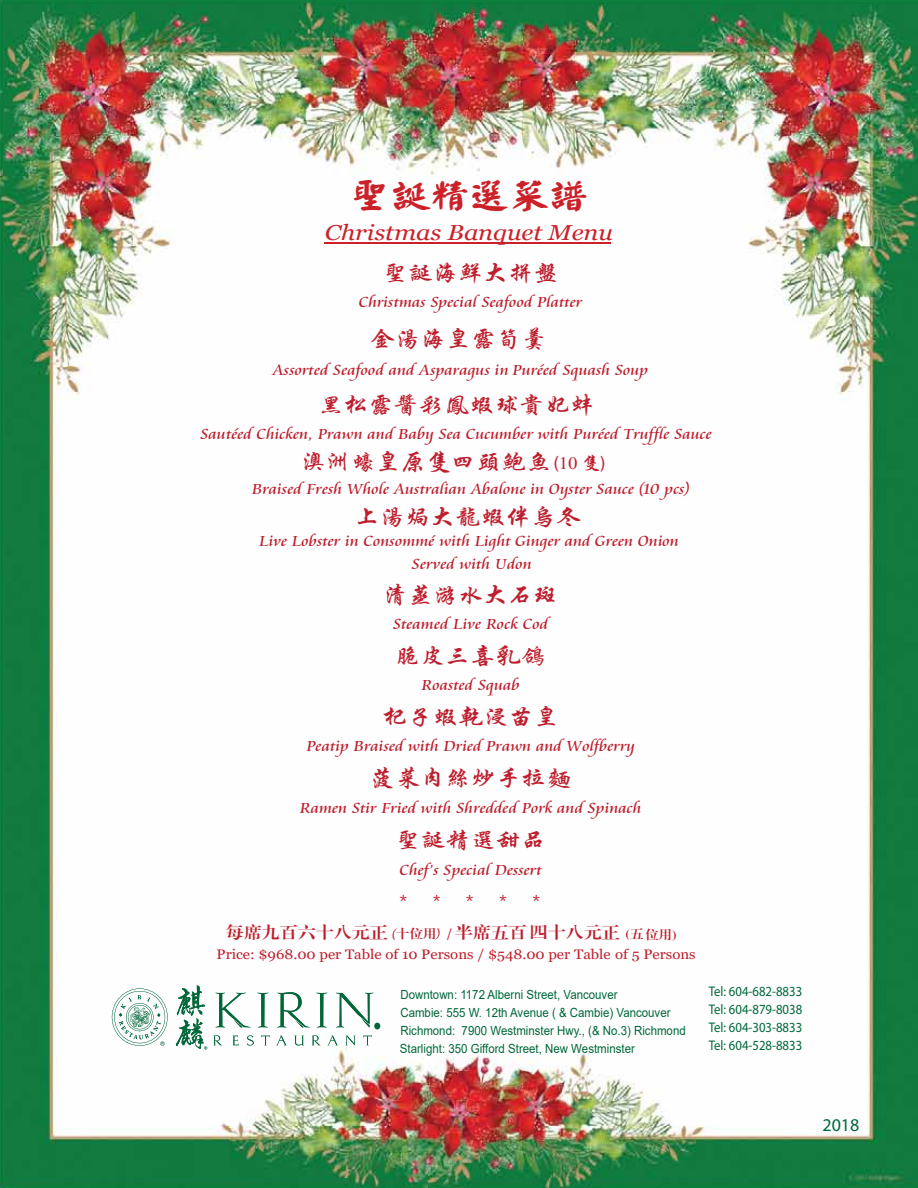
<style>
.page{position:relative;width:918px;height:1188px;background:#fff}
.page>*{position:absolute;margin:0;border:0;box-sizing:border-box;transform-origin:0 0}
.t1{font:33.9px "winman tun 10004";color:#cb2128;scale:1.17 1}
.t2{font:23.1px "FZXKB B51 0";color:#be1e2d;scale:1.09 1}
.t3{font:italic 21.6px "Georgia";color:#cb2128;scale:1.17 1}
.t4{font:18px "Myriad Pro";color:#006838}
.t5{font:17.4px "Cataneo BT";color:#be1e2d;scale:1.09 1}
.t6{font:16.5px "FZXBSB B51 0";color:#be1e2d;scale:1.09 1}
.t7{font:16.05px/22.5px "Cataneo BT";color:#be1e2d;text-align:center;scale:1.09 1}
.t8{font:13.95px/17.5px "Myriad Pro";color:#006838;scale:.91 1}
.t9{font:13.8px "Georgia";color:#be1e2d;scale:1.09 1}
.t10{font:12.6px/18.1px "Arial";color:#006838;scale:.91 1}
.s1{font-size:17.4px}
.s2{font-family:"Times New Roman";font-size:17.4px}
.s3{font-family:"Cataneo BT";font-size:12.45px}
.s4{font-size:12.45px}
</style>
<div class="page">
<img style="left:0;top:0;width:918px;height:1188px">
<svg style="left:257px;top:993px;width:11px;height:34px"></svg>
<svg style="left:316px;top:993px;width:11px;height:34px"></svg>
<svg style="left:213px;top:1036px;width:9px;height:9px"></svg>
<svg style="left:233px;top:1036px;width:6px;height:9px"></svg>
<svg style="left:247px;top:1036px;width:7px;height:9px"></svg>
<svg style="left:261px;top:1036px;width:9px;height:9px"></svg>
<svg style="left:276px;top:1036px;width:11px;height:9px"></svg>
<svg style="left:294px;top:1036px;width:10px;height:9px"></svg>
<svg style="left:312px;top:1036px;width:9px;height:9px"></svg>
<svg style="left:327px;top:1036px;width:11px;height:9px"></svg>
<svg style="left:345px;top:1036px;width:11px;height:9px"></svg>
<svg style="left:363px;top:1036px;width:9px;height:9px"></svg>
<svg style="left:277px;top:992px;width:33px;height:35px"></svg>
<svg style="left:215px;top:993px;width:36px;height:34px"></svg>
<svg style="left:176px;top:985px;width:31px;height:64px"></svg>
<svg style="left:112px;top:989px;width:56px;height:57px"></svg>
<svg style="left:336px;top:993px;width:44px;height:36px"></svg>
<hr style="left:325px;top:242px;width:286px;height:1px;background:#cb2128">
<h1 class="t1" style="left:352px;top:179px;width:204px">聖誕精選菜譜</h1>
<h3 class="t3" style="left:325px;top:219px;width:248px">Christmas Banquet Menu</h3>
<h2 class="t2" style="left:382px;top:259px;width:163px">聖誕海鮮大拼盤</h2>
<p class="t7" style="left:359px;top:291px;width:206px">Christmas Special Seafood Platter</p>
<h2 class="t2" style="left:370px;top:325px;width:164px">金湯海皇露筍羹</h2>
<p class="t7" style="left:273px;top:359px;width:346px">Assorted Seafood and Asparagus in Puréed Squash Soup</p>
<h2 class="t2" style="left:318px;top:391px;width:255px">黑松露醬彩鳳蝦球貴妃蚌</h2>
<p class="t7" style="left:201px;top:423px;width:471px">Sautéed Chicken, Prawn and Baby Sea Cucumber with Puréed Truffle Sauce</p>
<h2 class="t2" style="left:300px;top:448px;width:281px">澳洲蠔皇原隻四頭鮑魚<span class="s1">(</span><span class="s2">10</span> <span class="s1">隻)</span></h2>
<p class="t7" style="left:252px;top:478px;width:403px">Braised Fresh Whole Australian Abalone in Oyster Sauce (10 pcs)</p>
<h2 class="t2" style="left:355px;top:503px;width:209px">上湯焗大龍蝦伴烏冬</h2>
<p class="t7" style="left:259px;top:530px;width:387px">Live Lobster in Consommé with Light Ginger and Green Onion<br>Served with Udon</p>
<h2 class="t2" style="left:382px;top:581px;width:163px">清蒸游水大石斑</h2>
<p class="t7" style="left:393px;top:613px;width:144px">Steamed Live Rock Cod</p>
<h2 class="t2" style="left:395px;top:642px;width:140px">脆皮三喜乳鴿</h2>
<p class="t7" style="left:422px;top:674px;width:92px">Roasted Squab</p>
<h2 class="t2" style="left:382px;top:703px;width:163px">杞子蝦乾浸苗皇</h2>
<p class="t7" style="left:306px;top:735px;width:303px">Peatip Braised with Dried Prawn and Wolfberry</p>
<h2 class="t2" style="left:370px;top:765px;width:186px">菠菜肉絲炒手拉麵</h2>
<p class="t7" style="left:300px;top:797px;width:315px">Ramen Stir Fried with Shredded Pork and Spinach</p>
<h2 class="t2" style="left:395px;top:826px;width:140px">聖誕精選甜品</h2>
<p class="t7" style="left:400px;top:859px;width:132px">Chef’s Special Dessert</p>
<p class="t5" style="left:399px;top:890px;width:39px">* *</p>
<p class="t5" style="left:466px;top:890px;width:39px">* *</p>
<p class="t5" style="left:532px;top:890px;width:8px">*</p>
<p class="t6" style="left:226px;top:923px;width:415px">每席九百六十八元正 <span class="s3">(</span><span class="s4">十位用</span><span class="s3">) /</span> 半席五百四十八元正 <span class="s4">(五位用)</span></p>
<p class="t9" style="left:217px;top:945px;width:441px">Price: $968.00 per Table of 10 Persons / $548.00 per Table of 5 Persons</p>
<p class="t10" style="left:400px;top:986px;width:315px">Downtown: 1172 Alberni Street, Vancouver<br>Cambie: 555 W. 12th Avenue ( &amp; Cambie) Vancouver<br>Richmond: 7900 Westminster Hwy., (&amp; No.3) Richmond</p>
<p class="t8" style="left:709px;top:983px;width:104px">Tel: 604-682-8833</p>
<p class="t8" style="left:709px;top:1036px;width:104px">Tel: 604-528-8833</p>
<p class="t8" style="left:709px;top:1001px;width:104px">Tel: 604-879-8038<br>Tel: 604-303-8833</p>
<p class="t10" style="left:400px;top:1039px;width:260px">Starlight: 350 Gifford Street, New Westminster</p>
<p class="t4" style="left:822px;top:1113px;width:38px">2018</p>
</div>
